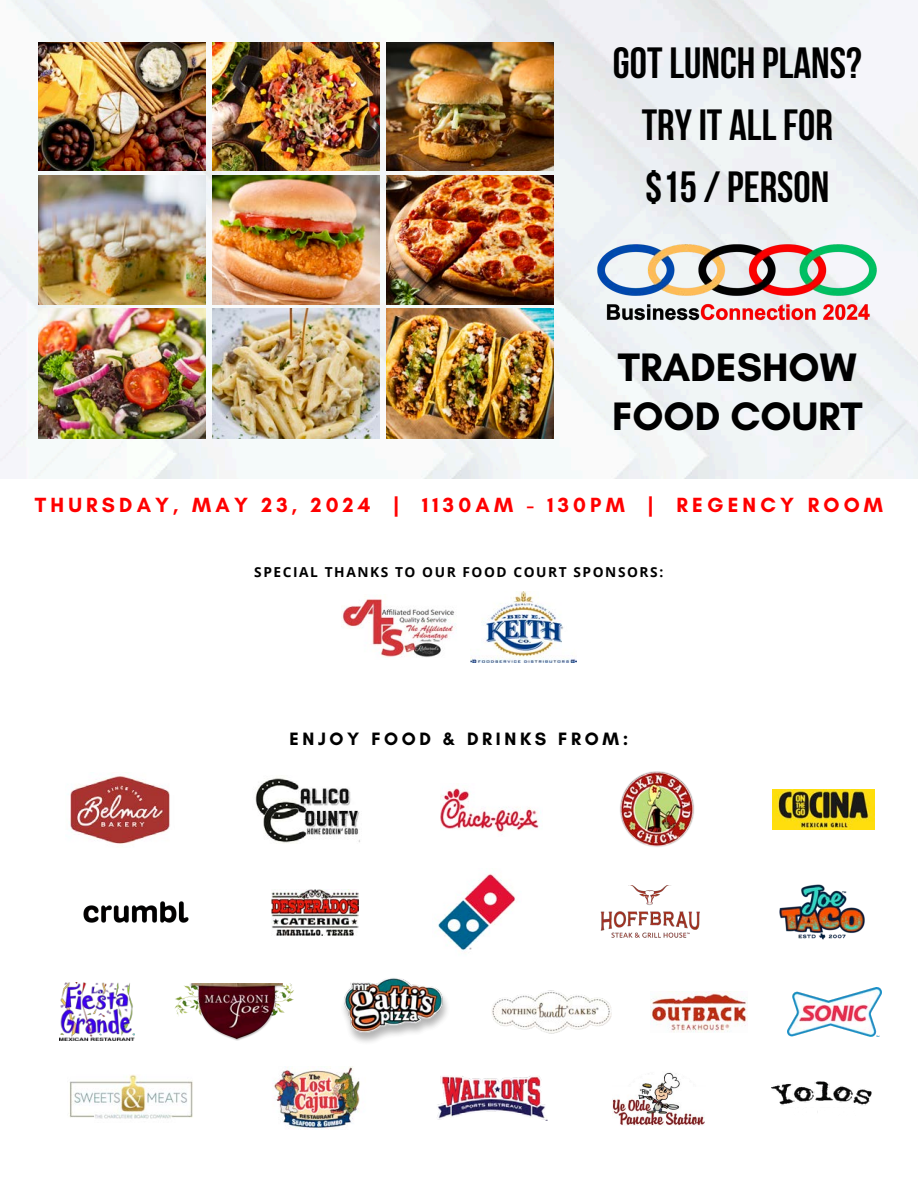
<style>
.page{position:relative;width:918px;height:1188px;background:#fff}
.page>*{position:absolute;margin:0;border:0;box-sizing:border-box;transform-origin:0 0}
.t1{font:700 43.5px/61.8px "Bebas Neue";color:#000;text-align:center}
.t2{font:700 40.5px/48.3px "Glacial Indifference";color:#000}
.t3{font:700 20.85px "Glacial Indifference";letter-spacing:.2em;color:#f00}
.t4{font:700 18.3px "Glacial Indifference";letter-spacing:.2em;color:#000}
.t5{font:700 13.8px "Open Sans";letter-spacing:.115em;color:#000}
</style>
<div class="page">
<img style="left:0;top:0;width:918px;height:479px">
<img style="left:38px;top:42px;width:168px;height:128px">
<img style="left:38px;top:176px;width:168px;height:128px">
<img style="left:38px;top:309px;width:168px;height:129px">
<img style="left:386px;top:42px;width:168px;height:128px">
<img style="left:386px;top:176px;width:168px;height:128px">
<img style="left:386px;top:309px;width:168px;height:129px">
<img style="left:212px;top:42px;width:168px;height:128px">
<img style="left:212px;top:176px;width:168px;height:128px">
<img style="left:212px;top:309px;width:168px;height:129px">
<img style="left:341px;top:599px;width:115px;height:58px">
<img style="left:470px;top:591px;width:107px;height:71px">
<img style="left:576px;top:236px;width:323px;height:92px">
<img style="left:59px;top:983px;width:76px;height:57px">
<img style="left:492px;top:990px;width:119px;height:44px">
<img style="left:651px;top:992px;width:96px;height:40px">
<img style="left:788px;top:987px;width:93px;height:50px">
<img style="left:175px;top:983px;width:119px;height:58px">
<img style="left:343px;top:978px;width:105px;height:65px">
<img style="left:772px;top:789px;width:102px;height:41px">
<img style="left:441px;top:783px;width:100px;height:49px">
<img style="left:68px;top:776px;width:102px;height:68px">
<img style="left:620px;top:772px;width:74px;height:75px">
<img style="left:255px;top:778px;width:105px;height:65px">
<img style="left:600px;top:886px;width:100px;height:52px">
<img style="left:438px;top:874px;width:79px;height:77px">
<img style="left:779px;top:884px;width:86px;height:56px">
<img style="left:271px;top:889px;width:88px;height:46px">
<img style="left:83px;top:901px;width:106px;height:22px">
<img style="left:69px;top:1075px;width:124px;height:44px">
<img style="left:612px;top:1072px;width:93px;height:53px">
<img style="left:771px;top:1081px;width:101px;height:32px">
<img style="left:273px;top:1067px;width:87px;height:63px">
<img style="left:437px;top:1076px;width:111px;height:45px">
<p class="t1" style="left:613px;top:37px;width:250px">GOT LUNCH PLANS?<br>TRY IT ALL FOR $15 / PERSON</p>
<p class="t2" style="left:612px;top:343px;width:252px">TRADESHOW<br>FOOD COURT</p>
<p class="t3" style="left:35px;top:492px;width:850px">THURSDAY, MAY 23, 2024 | 1130AM - 130PM | REGENCY ROOM</p>
<p class="t5" style="left:254px;top:562px;width:411px">SPECIAL THANKS TO OUR FOOD COURT SPONSORS:</p>
<p class="t4" style="left:290px;top:728px;width:340px">ENJOY FOOD &amp; DRINKS FROM:</p>
</div>
